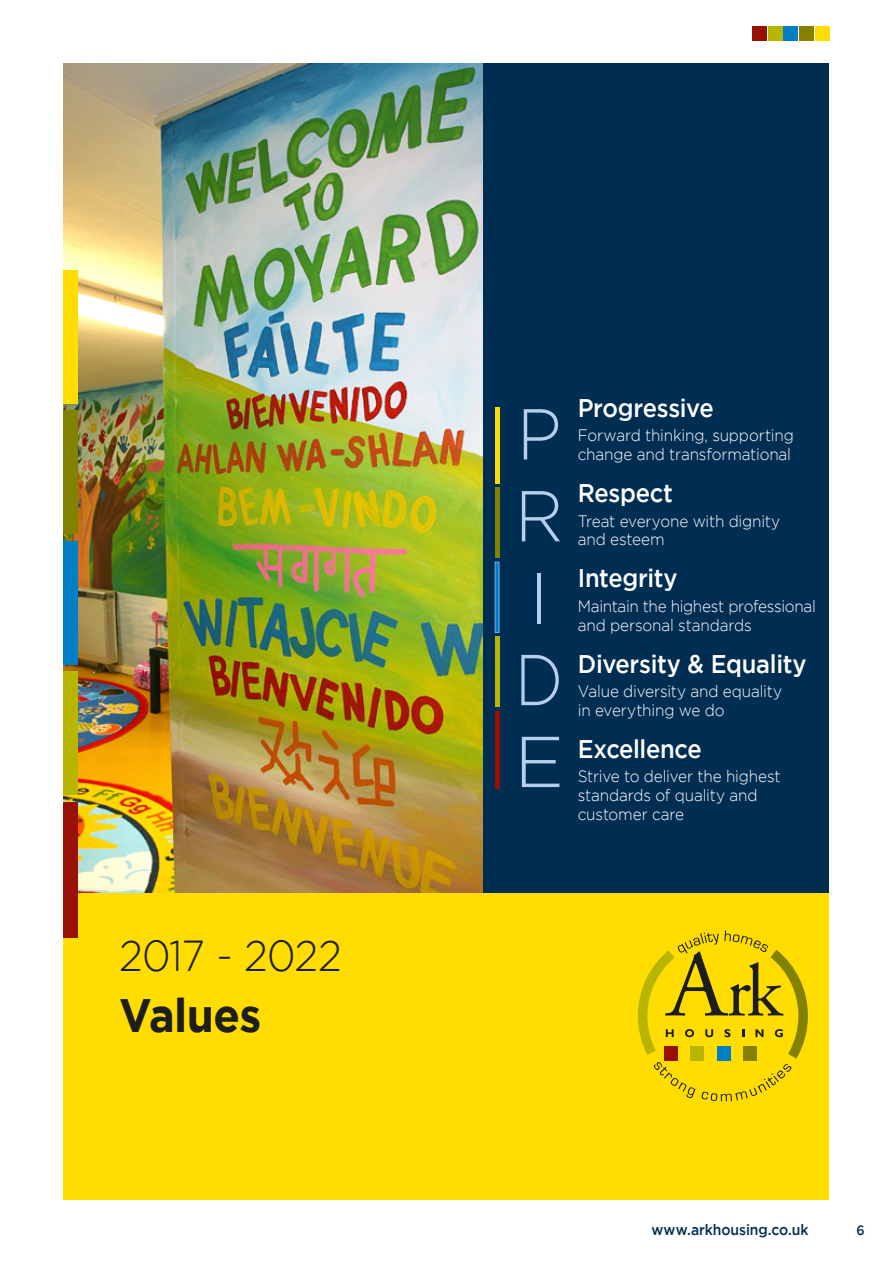
<style>
.page{position:relative;width:893px;height:1263px;background:#fff}
.page>*{position:absolute;margin:0;border:0;box-sizing:border-box;transform-origin:0 0}
.t1{font:300 71.85px/81.9px "Gotham";color:#b5cfed;scale:.93 1}
.t2{font:700 46.8px "Gotham";letter-spacing:-.015em;color:#1d1d1b;scale:.93 1}
.t3{font:300 43.2px "Gotham";letter-spacing:-.025em;color:#1d1d1b;scale:.93 1}
.t4{font:500 25.5px "Gotham";letter-spacing:-.015em;color:#fff;scale:.93 1}
.t5{font:300 16.5px/18.8px "Gotham";letter-spacing:-.01em;color:#fff;scale:.93 1}
.t6{font:500 15px "Gotham";letter-spacing:-.005em;color:#002d52;scale:.93 1}
.t7{font:500 13.5px "Gotham";color:#002d52;scale:.93 1}
</style>
<div class="page">
<img style="left:64px;top:64px;width:420px;height:829px">
<div style="left:484px;top:64px;width:345px;height:835px;background:#002d52"></div>
<hr style="left:495px;top:407px;width:4px;height:76px;background:#fd0">
<hr style="left:495px;top:487px;width:4px;height:71px;background:#828100">
<svg style="left:495px;top:562px;width:4px;height:71px"></svg>
<hr style="left:495px;top:636px;width:4px;height:71px;background:#b8b500">
<hr style="left:495px;top:711px;width:4px;height:77px;background:#991006">
<div style="left:64px;top:893px;width:765px;height:306px;background:#fd0"></div>
<div style="left:63px;top:270px;width:15px;height:134px;background:#fd0"></div>
<div style="left:63px;top:410px;width:15px;height:124px;background:#828100"></div>
<div style="left:63px;top:541px;width:15px;height:124px;background:#007ec6"></div>
<div style="left:63px;top:671px;width:15px;height:124px;background:#b8b500"></div>
<div style="left:63px;top:802px;width:15px;height:135px;background:#991006"></div>
<div style="left:752px;top:26px;width:14px;height:14px;background:#991006"></div>
<div style="left:768px;top:26px;width:14px;height:14px;background:#b8b500"></div>
<div style="left:784px;top:26px;width:14px;height:14px;background:#007ec6"></div>
<div style="left:799px;top:26px;width:14px;height:14px;background:#828100"></div>
<div style="left:815px;top:26px;width:14px;height:14px;background:#fd0"></div>
<svg style="left:638px;top:930px;width:170px;height:171px"></svg>
<h3 class="t3" style="left:119px;top:932px;width:241px">2017 - 2022</h3>
<h2 class="t2" style="left:119px;top:988px;width:154px">Values</h2>
<h1 class="t1" style="left:514px;top:392px;width:55px">P<br>R<br>I<br>D<br>E</h1>
<h3 class="t4" style="left:578px;top:394px;width:148px">Progressive</h3>
<p class="t5" style="left:578px;top:426px;width:234px">Forward thinking, supporting change and transformational</p>
<h3 class="t4" style="left:578px;top:479px;width:104px">Respect</h3>
<p class="t5" style="left:578px;top:511px;width:219px">Treat everyone with dignity and esteem</p>
<h3 class="t4" style="left:578px;top:564px;width:109px">Integrity</h3>
<p class="t5" style="left:578px;top:596px;width:257px">Maintain the highest professional and personal standards</p>
<h3 class="t4" style="left:578px;top:649px;width:247px">Diversity &amp; Equality</h3>
<p class="t5" style="left:578px;top:682px;width:221px">Value diversity and equality in everything we do</p>
<h3 class="t4" style="left:578px;top:734px;width:135px">Excellence</h3>
<p class="t5" style="left:578px;top:767px;width:220px">Strive to deliver the highest standards of quality and customer care</p>
<p class="t6" style="left:651px;top:1221px;width:170px">www.arkhousing.co.uk</p>
<p class="t7" style="left:856px;top:1222px;width:10px">6</p>
</div>
